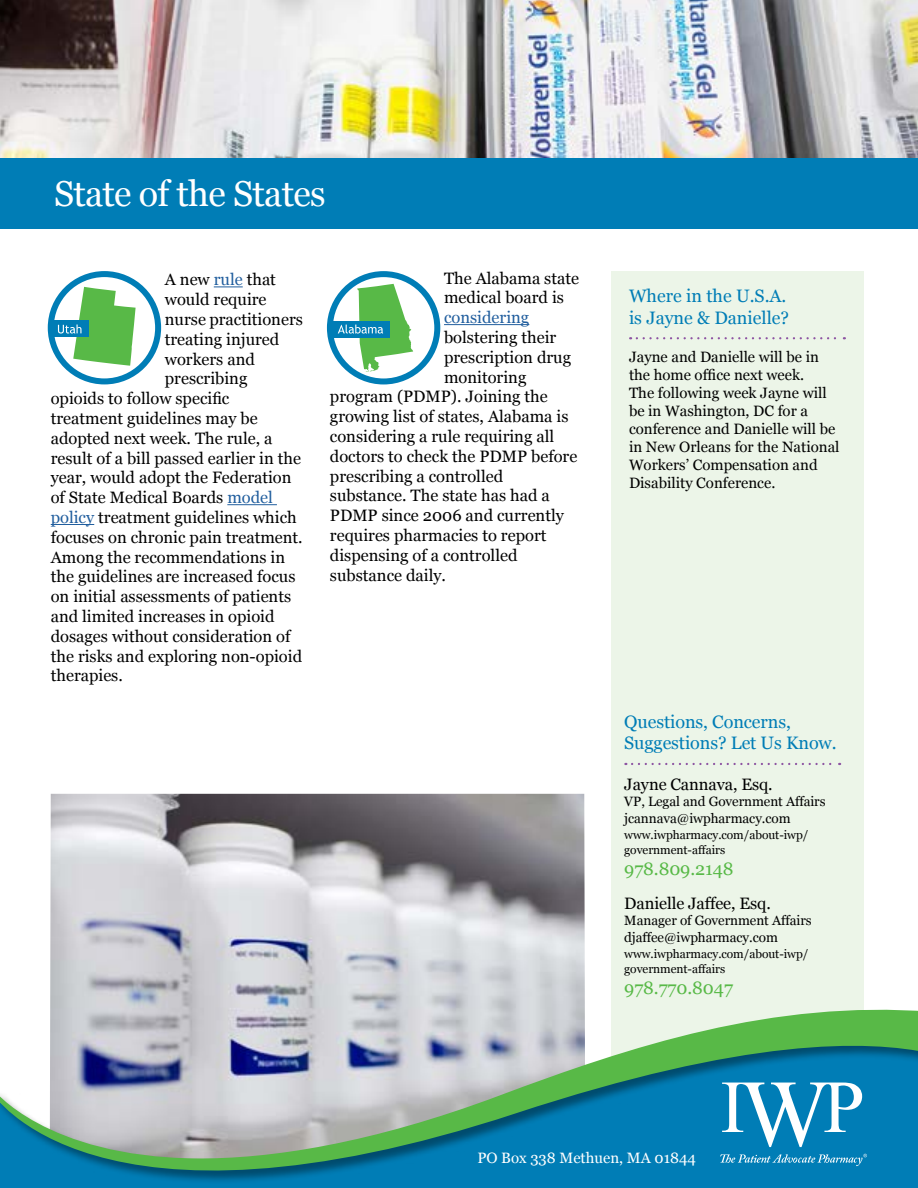
<style>
.page{position:relative;width:918px;height:1188px;background:#fff}
.page>*{position:absolute;margin:0;border:0;box-sizing:border-box;transform-origin:0 0}
.t1{font:36px "Georgia";letter-spacing:-.02em;color:#fff}
.t2{font:18px/22.5px "Georgia";letter-spacing:-.005em;color:#007db6}
.t3{font:18px "Georgia";letter-spacing:-.005em;color:#58b947}
.t4{font:16.5px/19.8px "Georgia";color:#000}
.t5{font:16.5px "Georgia";color:#215e9e}
.t6{font:15px/18px "Georgia";color:#000}
.t7{font:15px "Georgia";color:#fff}
.t8{font:13.5px/16.5px "Georgia";letter-spacing:-.005em;color:#000}
.t9{font:12px/15px "Georgia";letter-spacing:-.005em;color:#000}
.s1{color:#215e9e}
</style>
<div class="page">
<img style="left:50px;top:794px;width:535px;height:206px">
<svg style="left:214px;top:286px;width:29px;height:1px"></svg>
<hr style="left:227px;top:504px;width:50px;height:1px;background:#215e9e">
<hr style="left:51px;top:524px;width:43px;height:1px;background:#215e9e">
<svg style="left:51px;top:274px;width:107px;height:107px"></svg>
<div style="left:48px;top:271px;width:113px;height:113px;border:6px solid #007db6;border-radius:50%"></div>
<div style="left:52px;top:321px;width:36px;height:16px;background:#007db6"></div>
<svg style="left:58px;top:287px;width:78px;height:79px"></svg>
<hr style="left:444px;top:324px;width:85px;height:1px;background:#215e9e">
<svg style="left:330px;top:274px;width:107px;height:107px"></svg>
<div style="left:327px;top:271px;width:113px;height:113px;border:6px solid #007db6;border-radius:50%"></div>
<div style="left:331px;top:321px;width:59px;height:16px;background:#007db6"></div>
<svg style="left:338px;top:284px;width:75px;height:88px"></svg>
<div style="left:611px;top:271px;width:253px;height:793px;background:#ecf5e8"></div>
<svg style="left:0;top:1000px;width:918px;height:188px;background:#71a9b2"></svg>
<svg style="left:720px;top:1154px;width:147px;height:12px;background:#3095c3"></svg>
<svg style="left:722px;top:1083px;width:140px;height:64px"></svg>
<img style="left:0;top:0;width:918px;height:159px">
<div style="left:0;top:159px;width:918px;height:70px;background:#007db6"></div>
<svg style="left:637px;top:337px;width:208px;height:2px"></svg>
<svg style="left:632px;top:763px;width:208px;height:2px"></svg>
<h1 class="t1" style="left:54px;top:172px;width:273px">State of the States</h1>
<p class="t4" style="left:165px;top:270px;width:113px">A new <span class="s1">rule</span> that</p>
<p class="t4" style="left:165px;top:290px;width:103px">would require</p>
<p class="t4" style="left:165px;top:310px;width:140px">nurse practitioners</p>
<p class="t4" style="left:165px;top:330px;width:116px">treating injured</p>
<p class="t4" style="left:165px;top:349px;width:92px">workers and</p>
<p class="t4" style="left:165px;top:369px;width:84px">prescribing</p>
<p class="t4" style="left:51px;top:389px;width:180px">opioids to follow specific</p>
<p class="t4" style="left:51px;top:409px;width:209px">treatment guidelines may be</p>
<p class="t4" style="left:51px;top:429px;width:223px">adopted next week. The rule, a</p>
<p class="t4" style="left:51px;top:448px;width:252px">result of a bill passed earlier in the</p>
<p class="t4" style="left:51px;top:468px;width:242px">year, would adopt the Federation</p>
<p class="t4" style="left:51px;top:488px;width:224px">of State Medical Boards <span class="s1">model</span></p>
<p class="t4" style="left:51px;top:508px;width:248px"><span class="s1">policy</span> treatment guidelines which</p>
<p class="t4" style="left:51px;top:528px;width:254px">focuses on chronic pain treatment.</p>
<p class="t4" style="left:51px;top:547px;width:236px">Among the recommendations in</p>
<p class="t4" style="left:51px;top:567px;width:246px">the guidelines are increased focus</p>
<p class="t4" style="left:51px;top:587px;width:242px">on initial assessments of patients</p>
<p class="t4" style="left:51px;top:607px;width:225px">and limited increases in opioid</p>
<p class="t4" style="left:51px;top:627px;width:241px">dosages without consideration of</p>
<p class="t4" style="left:51px;top:646px;width:253px">the risks and exploring non-opioid</p>
<p class="t4" style="left:51px;top:666px;width:74px">therapies.</p>
<p class="t4" style="left:444px;top:268px;width:137px">The Alabama state medical board is</p>
<p class="t5" style="left:444px;top:307px;width:87px">considering</p>
<p class="t4" style="left:444px;top:328px;width:114px">bolstering their</p>
<p class="t4" style="left:444px;top:348px;width:129px">prescription drug</p>
<p class="t4" style="left:444px;top:367px;width:84px">monitoring</p>
<p class="t4" style="left:330px;top:387px;width:219px">program (PDMP). Joining the</p>
<p class="t4" style="left:330px;top:407px;width:240px">growing list of states, Alabama is</p>
<p class="t4" style="left:330px;top:427px;width:226px">considering a rule requiring all</p>
<p class="t4" style="left:330px;top:447px;width:249px">doctors to check the PDMP before</p>
<p class="t4" style="left:330px;top:466px;width:175px">prescribing a controlled</p>
<p class="t4" style="left:330px;top:486px;width:221px">substance. The state has had a</p>
<p class="t4" style="left:330px;top:506px;width:235px">PDMP since 2006 and currently</p>
<p class="t4" style="left:330px;top:526px;width:218px">requires pharmacies to report</p>
<p class="t4" style="left:330px;top:546px;width:189px">dispensing of a controlled</p>
<p class="t4" style="left:330px;top:565px;width:118px">substance daily.</p>
<p class="t2" style="left:629px;top:285px;width:162px">Where in the U.S.A. is Jayne &amp; Danielle?</p>
<p class="t6" style="left:629px;top:348px;width:212px">Jayne and Danielle will be in the home office next week.<br>The following week Jayne will be in Washington, DC for a conference and Danielle will be in New Orleans for the National<br>Workers’ Compensation and<br>Disability Conference.</p>
<p class="t2" style="left:624px;top:712px;width:214px;line-height:21px">Questions, Concerns,<br>Suggestions? Let Us Know.</p>
<p class="t4" style="left:624px;top:775px;width:150px">Jayne Cannava, Esq.</p>
<p class="t8" style="left:624px;top:794px;width:203px">VP, Legal and Government Affairs jcannava@iwpharmacy.com</p>
<p class="t9" style="left:624px;top:828px;width:186px">www.iwpharmacy.com/about-iwp/ government-affairs</p>
<p class="t3" style="left:624px;top:858px;width:111px">978.809.2148</p>
<p class="t4" style="left:624px;top:894px;width:148px">Danielle Jaffee, Esq.</p>
<p class="t8" style="left:624px;top:913px;width:189px">Manager of Government Affairs djaffee@iwpharmacy.com</p>
<p class="t9" style="left:624px;top:947px;width:186px">www.iwpharmacy.com/about-iwp/ government-affairs</p>
<p class="t3" style="left:624px;top:977px;width:110px">978.770.8047</p>
<p class="t7" style="left:477px;top:1148px;width:220px">PO Box 338 Methuen, MA 01844</p>
</div>
